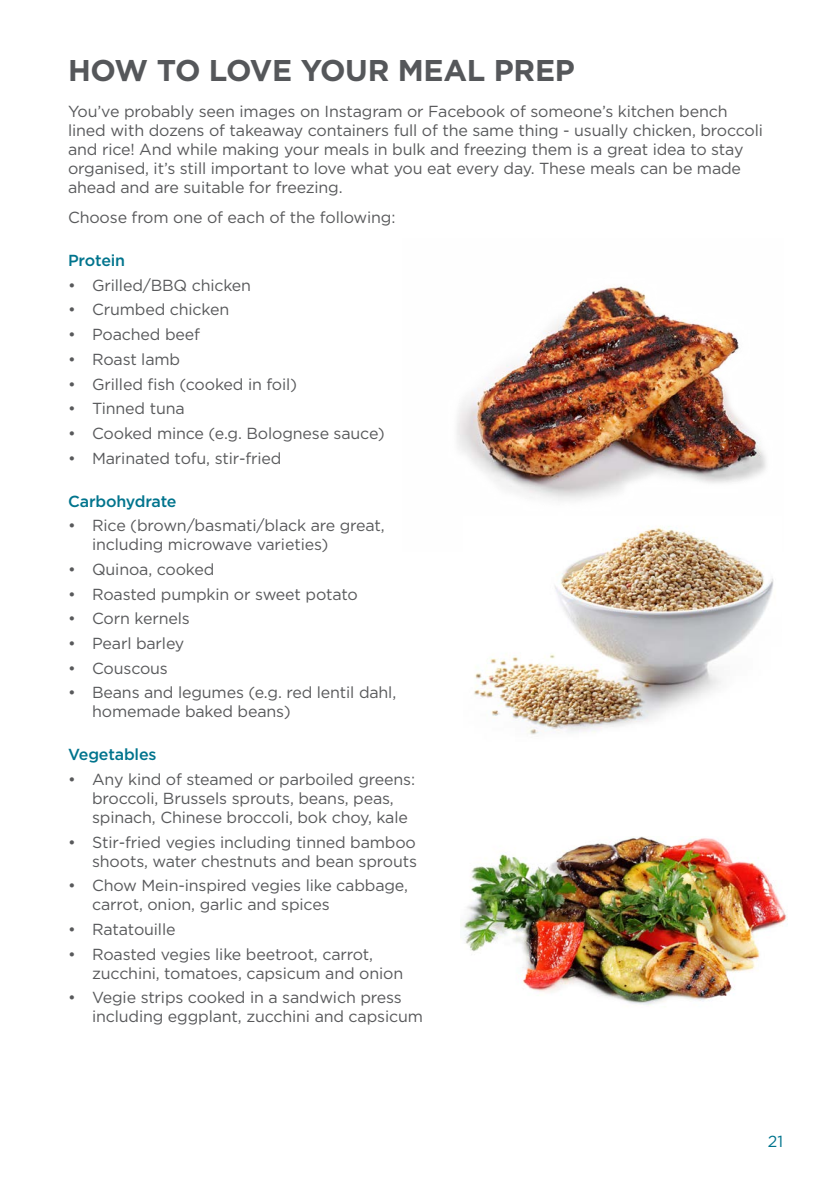
<style>
.page{position:relative;width:840px;height:1191px;background:#fff}
.page>*{position:absolute;margin:0;border:0;box-sizing:border-box;transform-origin:0 0}
.t1{font:700 30px "Gotham";letter-spacing:-.01em;color:#55575a}
.t2{font:16px/19px "Gotham";letter-spacing:-.01em;color:#58595b}
.t3{font:500 16px "Gotham";letter-spacing:-.01em;color:#00748d}
.t4{font:16px "Gotham";color:#00748d}
</style>
<div class="page">
<img style="left:457px;top:286px;width:309px;height:215px">
<img style="left:474px;top:526px;width:300px;height:209px">
<img style="left:463px;top:836px;width:323px;height:169px">
<h1 class="t1" style="left:68px;top:50px;width:508px">HOW TO LOVE YOUR MEAL PREP</h1>
<p class="t2" style="left:68px;top:101px;width:696px">You’ve probably seen images on Instagram or Facebook of someone’s kitchen bench lined with dozens of takeaway containers full of the same thing - usually chicken, broccoli and rice! And while making your meals in bulk and freezing them is a great idea to stay organised, it’s still important to love what you eat every day. These meals can be made ahead and are suitable for freezing.</p>
<p class="t2" style="left:68px;top:208px;width:329px">Choose from one of each of the following:</p>
<p class="t3" style="left:68px;top:250px;width:59px">Protein</p>
<p class="t2" style="left:68px;top:275px;width:184px">• Grilled/BBQ chicken</p>
<p class="t2" style="left:68px;top:300px;width:163px">• Crumbed chicken</p>
<p class="t2" style="left:68px;top:325px;width:133px">• Poached beef</p>
<p class="t2" style="left:68px;top:349px;width:113px">• Roast lamb</p>
<p class="t2" style="left:68px;top:374px;width:230px">• Grilled fish (cooked in foil)</p>
<p class="t2" style="left:68px;top:399px;width:118px">• Tinned tuna</p>
<p class="t2" style="left:68px;top:423px;width:318px">• Cooked mince (e.g. Bolognese sauce)</p>
<p class="t2" style="left:68px;top:448px;width:215px">• Marinated tofu, stir-fried</p>
<p class="t3" style="left:68px;top:490px;width:110px">Carbohydrate</p>
<p class="t2" style="left:92px;top:516px;width:294px;text-indent:-24px">• Rice (brown/basmati/black are great, including microwave varieties)</p>
<p class="t2" style="left:68px;top:559px;width:148px">• Quinoa, cooked</p>
<p class="t2" style="left:68px;top:584px;width:291px">• Roasted pumpkin or sweet potato</p>
<p class="t2" style="left:68px;top:609px;width:123px">• Corn kernels</p>
<p class="t2" style="left:68px;top:633px;width:118px">• Pearl barley</p>
<p class="t2" style="left:68px;top:658px;width:101px">• Couscous</p>
<p class="t2" style="left:92px;top:683px;width:305px;text-indent:-24px">• Beans and legumes (e.g. red lentil dahl, homemade baked beans)</p>
<p class="t3" style="left:68px;top:744px;width:90px">Vegetables</p>
<p class="t2" style="left:92px;top:769px;width:324px;text-indent:-24px">• Any kind of steamed or parboiled greens: broccoli, Brussels sprouts, beans, peas, spinach, Chinese broccoli, bok choy, kale</p>
<p class="t2" style="left:68px;top:832px;width:350px;text-align:right">• Stir-fried vegies including tinned bamboo shoots, water chestnuts and bean sprouts</p>
<p class="t2" style="left:92px;top:876px;width:317px;text-indent:-24px">• Chow Mein-inspired vegies like cabbage, carrot, onion, garlic and spices</p>
<p class="t2" style="left:68px;top:919px;width:109px">• Ratatouille</p>
<p class="t2" style="left:92px;top:944px;width:312px;text-indent:-24px">• Roasted vegies like beetroot, carrot, zucchini, tomatoes, capsicum and onion</p>
<p class="t2" style="left:92px;top:988px;width:332px;text-indent:-24px">• Vegie strips cooked in a sandwich press including eggplant, zucchini and capsicum</p>
<p class="t4" style="left:767px;top:1131px;width:17px">21</p>
</div>
